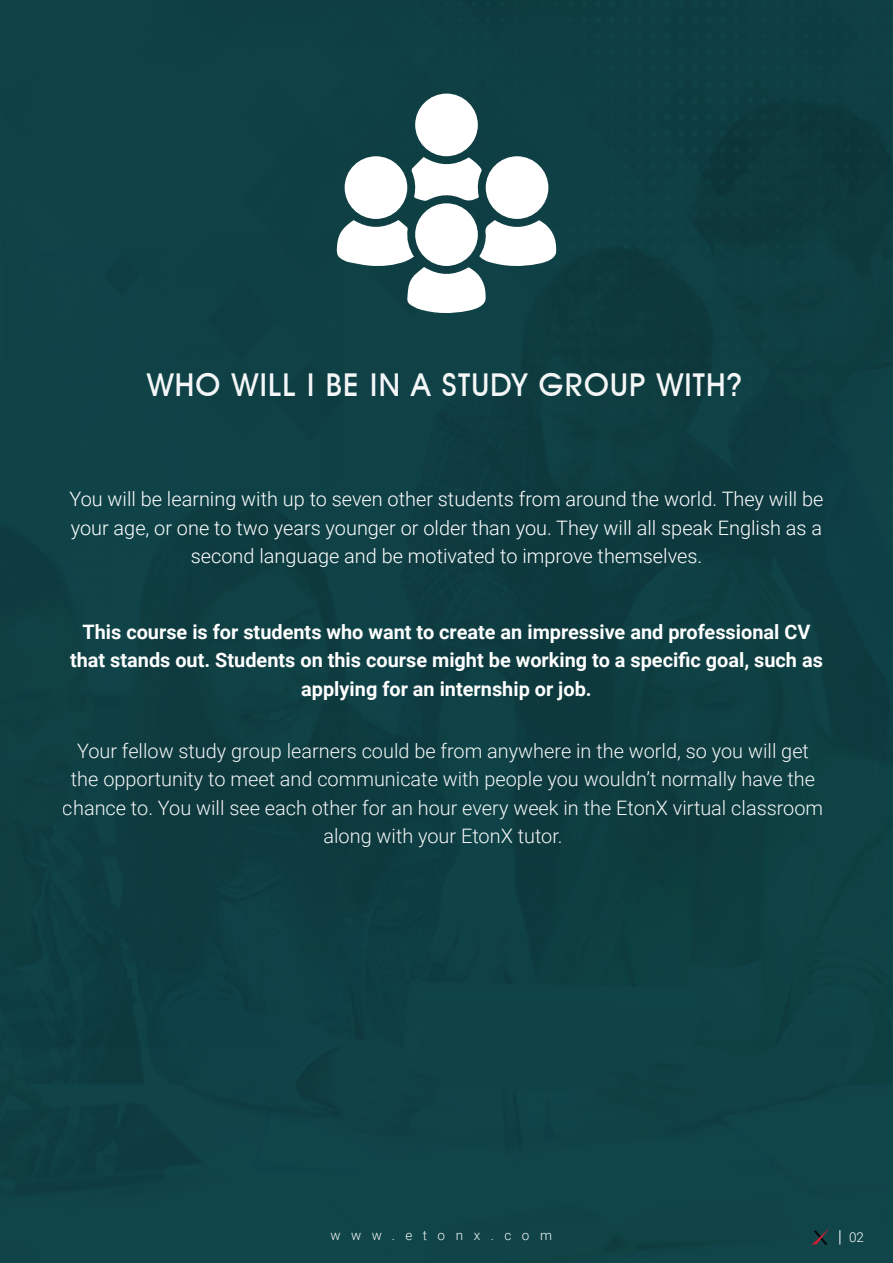
<style>
.page{position:relative;width:893px;height:1263px;background:#104449}
.page>*{position:absolute;margin:0;border:0;box-sizing:border-box;transform-origin:0 0}
.t1{font:500 31.5px "Avant Garde IT Cby BT";letter-spacing:.04em;color:#fff}
.t2{font:300 19.95px/28.5px "Roboto";color:#fff;text-align:center}
.t3{font:700 19.95px/28.5px "Roboto";color:#fff;text-align:center}
.t4{font:300 13.5px "Roboto";letter-spacing:.78em;color:#fff}
</style>
<div class="page">
<div style="left:2px;top:0;width:889px;height:1047px;background:#0e3f43"></div>
<svg style="left:812px;top:1228px;width:18px;height:16px"></svg>
<svg style="left:839px;top:1230px;width:1px;height:14px"></svg>
<div style="left:415px;top:94px;width:63px;height:62px;background:#fff;border-radius:50%"></div>
<div style="left:345px;top:156px;width:62px;height:63px;background:#fff;border-radius:50%"></div>
<div style="left:486px;top:156px;width:62px;height:63px;background:#fff;border-radius:50%"></div>
<div style="left:415px;top:203px;width:63px;height:63px;background:#fff;border-radius:50%"></div>
<svg style="left:337px;top:220px;width:220px;height:94px"></svg>
<svg style="left:411px;top:157px;width:71px;height:44px"></svg>
<h1 class="t1" style="left:147px;top:365px;width:597px">WHO WILL I BE IN A STUDY GROUP WITH?</h1>
<p class="t2" style="left:69px;top:484px;width:756px">You will be learning with up to seven other students from around the world. They will be your age, or one to two years younger or older than you. They will all speak English as a second language and be motivated to improve themselves.</p>
<p class="t3" style="left:70px;top:617px;width:754px">This course is for students who want to create an impressive and professional CV that stands out. Students on this course might be working to a specific goal, such as applying for an internship or job.</p>
<p class="t2" style="left:63px;top:735px;width:762px">Your fellow study group learners could be from anywhere in the world, so you will get the opportunity to meet and communicate with people you wouldn’t normally have the chance to. You will see each other for an hour every week in the EtonX virtual classroom along with your EtonX tutor.</p>
<p class="t4" style="left:330px;top:1226px;width:223px">www.etonx.com</p>
<p class="t4" style="left:849px;top:1227px;width:16px">02</p>
</div>
